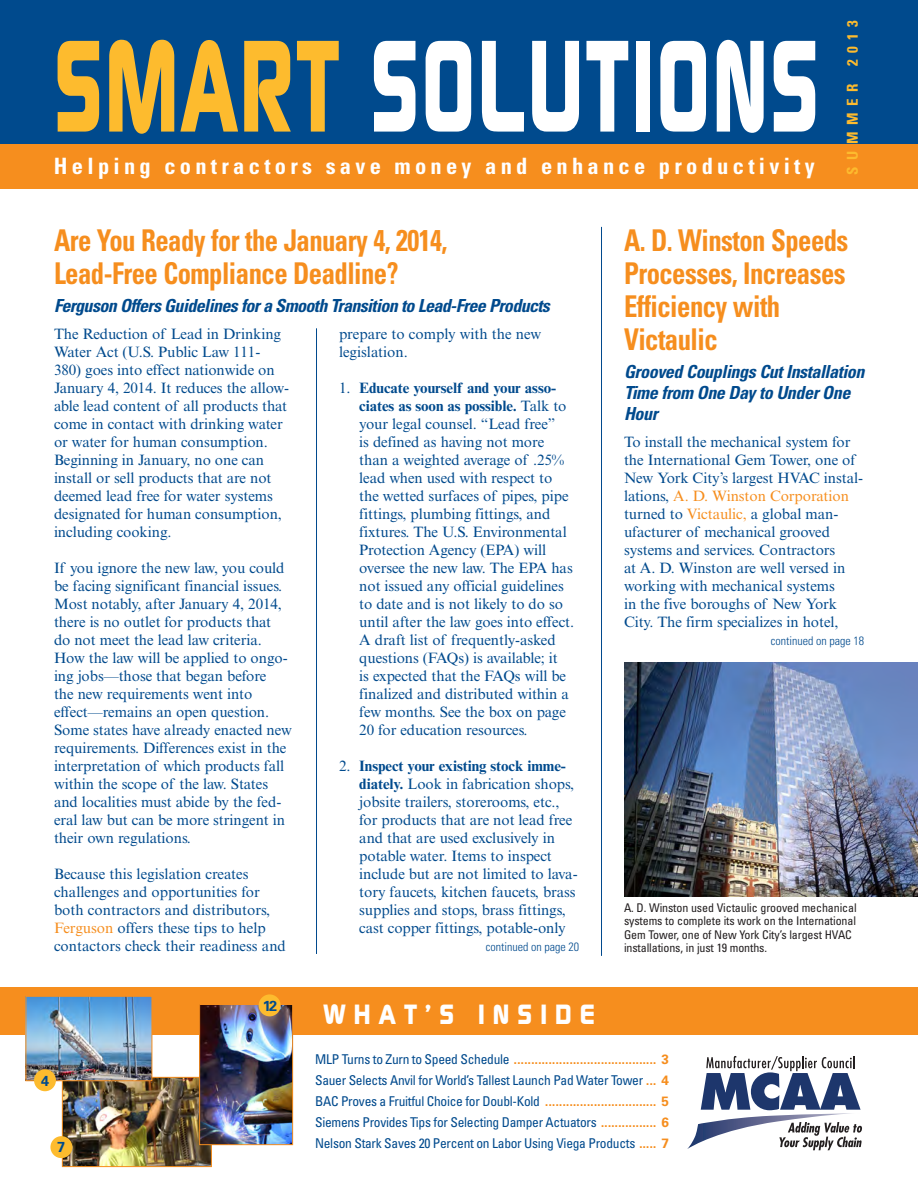
<style>
.page{position:relative;width:918px;height:1188px;background:#fff}
.page>*{position:absolute;margin:0;border:0;box-sizing:border-box;transform-origin:0 0}
.t1{font:700 126px "Dicot";letter-spacing:.025em;color:#fff;scale:.71 1}
.Head{font:700 condensed 30px/33px "Univers LT Std";letter-spacing:-.02em;color:#f68e1e;scale:.89 1}
.t2{font:700 27px "Dicot";letter-spacing:.3em;color:#fff}
.t3{font:700 condensed 22.5px "Univers LT Std";letter-spacing:.19em;color:#fff}
.Subhead{font:italic 700 condensed 18px/21px "Univers LT Std";letter-spacing:-.035em;color:#004a8d}
.Body_Text{font:15px/18px "Times New Roman MT Std";letter-spacing:-.005em;color:#004a8d}
.Body_Text_-_Bulleted{font:15px/18px "Times New Roman MT Std";letter-spacing:-.005em;color:#004a8d}
.t4{font:700 condensed 15px "Univers LT Std";letter-spacing:.44em;color:#fdbb2e}
.t5{font:700 14.4px "Univers LT Std";color:#004a8d}
.t6{font:condensed 13.5px "Univers LT Std";letter-spacing:-.02em;color:#004a8d}
.t7{font:700 13.5px "Univers LT Std";color:#f68e1e}
.captions{font:condensed 12px/13.5px "Univers LT Std";letter-spacing:-.01em;color:#231f20}
.Jump{font:300 condensed 12px "Univers LT Std";color:#004a8d}
.s1{color:#fdbb2e}
.s2{color:#f68e1e}
.s3{font-weight:700}
.s4{font-weight:400;font-stretch:condensed;color:#004a8d}
.s5{font-weight:700;font-stretch:normal;color:#f68e1e}
</style>
<div class="page">
<img style="left:64px;top:1079px;width:146px;height:86px">
<div style="left:62px;top:1077px;width:150px;height:90px;border:1px solid #f68e1e"></div>
<div style="left:50px;top:1136px;width:22px;height:22px;background:#fdbb2e;border-radius:50%"></div>
<div style="left:0;top:987px;width:918px;height:48px;background:#f68e1e"></div>
<img style="left:28px;top:998px;width:122px;height:81px">
<div style="left:26px;top:996px;width:126px;height:85px;border:1px solid #f68e1e"></div>
<div style="left:34px;top:1069px;width:22px;height:22px;background:#fdbb2e;border-radius:50%"></div>
<div style="left:0;top:0;width:918px;height:144px;background:#004a8d"></div>
<div style="left:0;top:144px;width:918px;height:45px;background:#f68e1e"></div>
<hr style="left:601px;top:227px;width:1px;height:729px;background:#004a8d">
<img style="left:201px;top:1006px;width:90px;height:137px">
<div style="left:199px;top:1004px;width:94px;height:141px;border:1px solid #f68e1e"></div>
<div style="left:259px;top:994px;width:22px;height:22px;background:#fdbb2e;border-radius:50%"></div>
<img style="left:624px;top:663px;width:294px;height:233px">
<hr style="left:316px;top:328px;width:1px;height:626px;background:#004a8d">
<svg style="left:687px;top:1056px;width:175px;height:94px"></svg>
<p class="t1" style="left:54px;top:14px;width:1079px"><span class="s1">SMART</span> SOLUTIONS</p>
<p class="t3" style="left:54px;top:152px;width:762px">Helping contractors save money and enhance productivity</p>
<p class="t4" style="left:843px;top:175px;width:156px;rotate:-90deg">SUMMER 2013</p>
<p class="Head" style="left:54px;top:224px;width:443px">Are You Ready for the January 4, 2014,<br>Lead-Free Compliance Deadline?</p>
<p class="Subhead" style="left:54px;top:295px;width:497px">Ferguson Offers Guidelines for a Smooth Transition to Lead-Free Products</p>
<p class="Body_Text" style="left:54px;top:325px;width:237px">The Reduction of Lead in Drinking Water Act (U.S. Public Law 111- 380) goes into effect nationwide on January 4, 2014. It reduces the allow&shy;able lead content of all products that come in contact with drinking water or water for human consumption.<br>Beginning in January, no one can install or sell products that are not deemed lead free for water systems designated for human consumption, including cooking.</p>
<p class="Body_Text" style="left:54px;top:559px;width:239px">If you ignore the new law, you could be facing significant financial issues.<br>Most notably, after January 4, 2014, there is no outlet for products that<br>do not meet the lead law criteria.<br>How the law will be applied to ongo&shy;ing jobs—those that began before<br>the new requirements went into effect—remains an open question.<br>Some states have already enacted new requirements. Differences exist in the interpretation of which products fall within the scope of the law. States and localities must abide by the fed&shy;eral law but can be more stringent in their own regulations.</p>
<p class="Body_Text" style="left:54px;top:865px;width:233px">Because this legislation creates challenges and opportunities for both contractors and distributors, <span class="s2">Ferguson</span> offers these tips to help contactors check their readiness and</p>
<p class="t5" style="left:263px;top:997px;width:16px">12</p>
<p class="Body_Text" style="left:339px;top:325px;width:204px">prepare to comply with the new legislation.</p>
<p class="Body_Text_-_Bulleted" style="left:359px;top:379px;width:216px;text-indent:-20px">1. <span class="s3">Educate yourself and your asso&shy;ciates as soon as possible.</span> Talk to your legal counsel. “Lead free”<br>is defined as having not more than a weighted average of .25% lead when used with respect to the wetted surfaces of pipes, pipe fittings, plumbing fittings, and fixtures. The U.S. Environmental<br>Protection Agency (EPA) will oversee the new law. The EPA has not issued any official guidelines to date and is not likely to do so until after the law goes into effect.<br>A draft list of frequently-asked questions (FAQs) is available; it<br>is expected that the FAQs will be finalized and distributed within a few months. See the box on page<br>20 for education resources.</p>
<p class="Body_Text_-_Bulleted" style="left:359px;top:757px;width:220px;text-indent:-20px">2. <span class="s3">Inspect your existing stock imme&shy;diately.</span> Look in fabrication shops, jobsite trailers, storerooms, etc., for products that are not lead free and that are used exclusively in potable water. Items to inspect include but are not limited to lava&shy;tory faucets, kitchen faucets, brass supplies and stops, brass fittings, cast copper fittings, potable-only</p>
<p class="Jump" style="left:486px;top:940px;width:95px">continued on page 20</p>
<p class="t2" style="left:323px;top:999px;width:273px">WHAT’S INSIDE</p>
<p class="Head" style="left:624px;top:224px;width:254px">A. D. Winston Speeds<br>Processes, Increases<br>Efficiency with<br>Victaulic</p>
<p class="Subhead" style="left:624px;top:361px;width:242px">Grooved Couplings Cut Installation<br>Time from One Day to Under One<br>Hour</p>
<p class="Body_Text" style="left:624px;top:433px;width:241px">To install the mechanical system for the International Gem Tower, one of New York City’s largest HVAC instal&shy;lations, <span class="s2">A. D. Winston Corporation </span>turned to <span class="s2">Victaulic,</span> a global man&shy;ufacturer of mechanical grooved systems and services. Contractors<br>at A. D. Winston are well versed in working with mechanical systems<br>in the five boroughs of New York City. The firm specializes in hotel,</p>
<p class="Jump" style="left:771px;top:634px;width:95px">continued on page 18</p>
<p class="captions" style="left:624px;top:900px;width:234px">A. D. Winston used Victaulic grooved mechanical systems to complete its work on the International Gem Tower, one of New York City’s largest HVAC installations, in just 19 months.</p>
<p class="t5" style="left:41px;top:1072px;width:10px">4</p>
<p class="t5" style="left:57px;top:1139px;width:10px">7</p>
<p class="t7" style="left:315px;top:1052px;width:355px"><span class="s4">MLP Turns to Zurn to Speed Schedule</span> ......................................... 3</p>
<p class="t6" style="left:315px;top:1072px;width:355px">Sauer Selects Anvil for World’s Tallest Launch Pad Water Tower <span class="s5">... 4</span></p>
<p class="t6" style="left:315px;top:1093px;width:355px">BAC Proves a Fruitful Choice for Doubl-Kold <span class="s5">................................ 5</span></p>
<p class="t6" style="left:315px;top:1114px;width:355px">Siemens Provides Tips for Selecting Damper Actuators <span class="s5">................ 6</span></p>
<p class="t6" style="left:315px;top:1135px;width:355px">Nelson Stark Saves 20 Percent on Labor Using Viega Products <span class="s5">..... 7</span></p>
</div>
